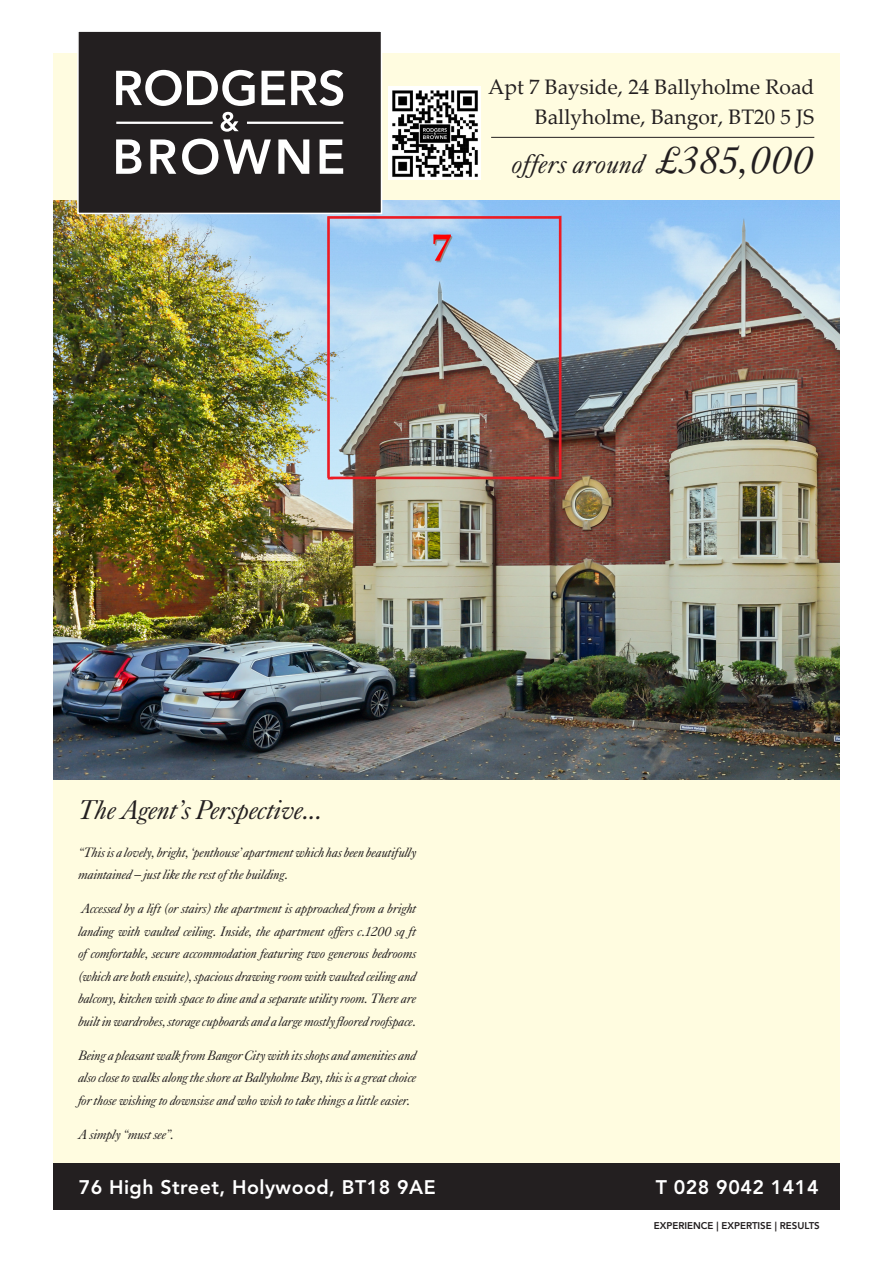
<style>
.page{position:relative;width:893px;height:1263px;background:#fff}
.page>*{position:absolute;margin:0;border:0;box-sizing:border-box;transform-origin:0 0}
.Main_Title{font:italic 27px "Kings Caslon Display Typo";color:#231f20}
.Main_Title-2{font:italic 27px "Kings Caslon Display Typo";letter-spacing:.025em;color:#231f20}
.t1{font:21px "Palatino Linotype";color:#231f20}
.t2{font:800 19.5px "Avenir LT Std";letter-spacing:.025em;color:#fff}
.t3{font:italic 13.5px/22.5px "Kings Caslon Display Typo";color:#231f20;text-align:justify}
.Facts_Table_Text{font:800 9.75px "Avenir LT Std";color:#231f20}
.s1{font-size:39px}
</style>
<div class="page">
<div style="left:53px;top:53px;width:787px;height:1157px;background:#fffce0"></div>
<img style="left:53px;top:201px;width:787px;height:578px">
<div style="left:53px;top:1163px;width:787px;height:47px;background:#231f20"></div>
<div style="left:76px;top:31px;width:307px;height:184px;background:#231f20"></div>
<svg style="left:116px;top:70px;width:227px;height:105px"></svg>
<hr style="left:116px;top:122px;width:97px;height:2px;background:#fff">
<hr style="left:247px;top:122px;width:96px;height:2px;background:#fff">
<hr style="left:491px;top:137px;width:323px;height:1px;background:#231f20">
<img style="left:388px;top:86px;width:92px;height:93px">
<p class="t1" style="left:488px;top:72px;width:328px">Apt 7 Bayside, 24 Ballyholme Road</p>
<p class="t1" style="left:535px;top:102px;width:281px">Ballyholme, Bangor, BT20 5 JS</p>
<p class="Main_Title-2" style="left:513px;top:148px;width:303px">offers around <span class="s1">£385,000</span></p>
<p class="Main_Title" style="left:79px;top:794px;width:246px">The Agent’s Perspective...</p>
<p class="t3" style="left:79px;top:841px;width:340px">“This is a lovely, bright, ‘penthouse’ apartment which has been beautifully maintained – just like the rest of the building.</p>
<p class="t3" style="left:79px;top:897px;width:340px">Accessed by a lift (or stairs) the apartment is approached from a bright landing with vaulted ceiling. Inside, the apartment offers c.1200 sq ft of comfortable, secure accommodation featuring two generous bedrooms (which are both ensuite), spacious drawing room with vaulted ceiling and balcony, kitchen with space to dine and a separate utility room. There are built in wardrobes, storage cupboards and a large mostly floored roofspace.</p>
<p class="t3" style="left:79px;top:1044px;width:340px">Being a pleasant walk from Bangor City with its shops and amenities and also close to walks along the shore at Ballyholme Bay, this is a great choice for those wishing to downsize and who wish to take things a little easier.</p>
<p class="t3" style="left:79px;top:1123px;width:97px">A simply “must see”.</p>
<p class="t2" style="left:79px;top:1175px;width:359px">76 High Street, Holywood, BT18 9AE</p>
<p class="t2" style="left:656px;top:1175px;width:164px">T 028 9042 1414</p>
<p class="Facts_Table_Text" style="left:654px;top:1220px;width:168px">EXPERIENCE | EXPERTISE | RESULTS</p>
</div>
